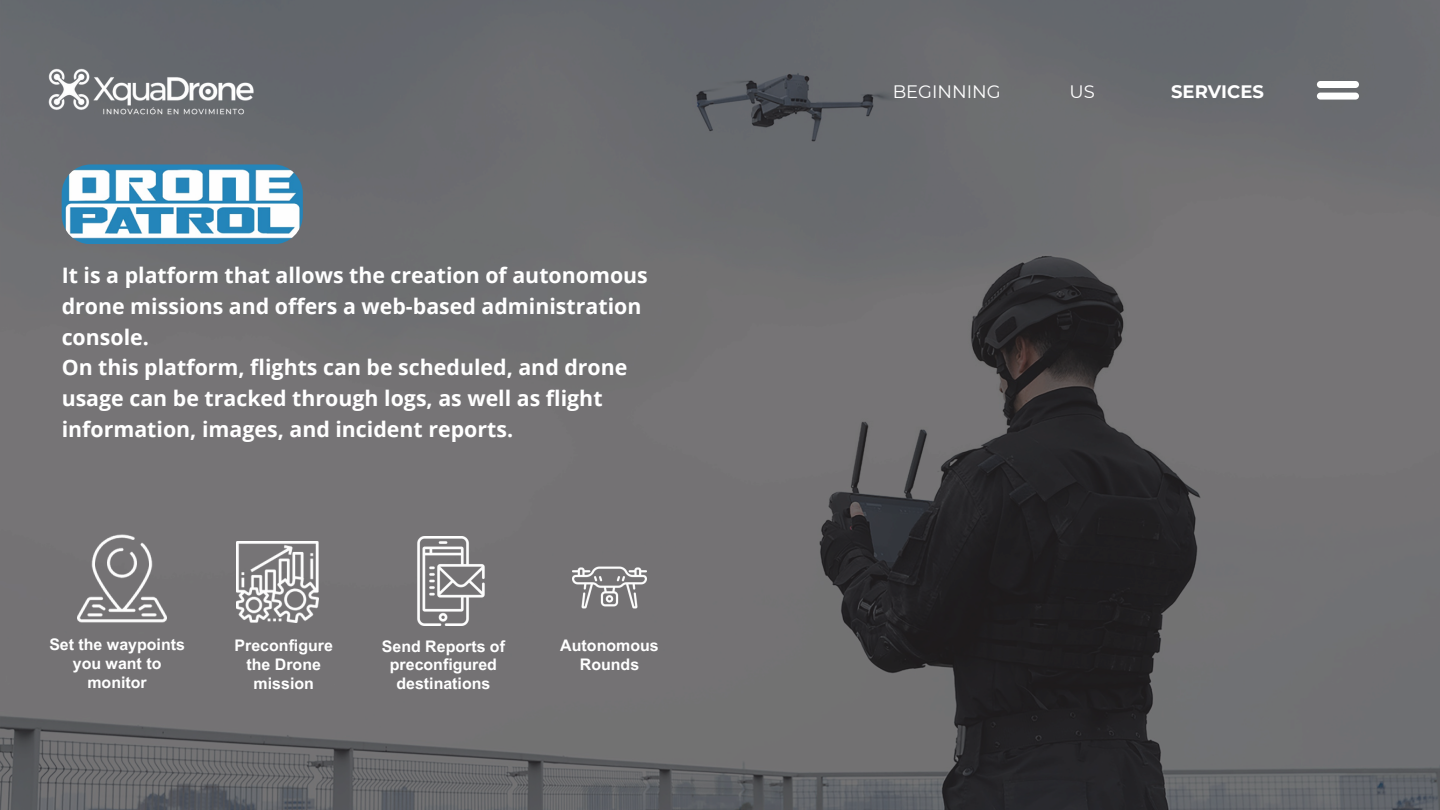
<style>
.page{position:relative;width:1440px;height:810px;background:#fff}
.page>*{position:absolute;margin:0;border:0;box-sizing:border-box;transform-origin:0 0}
.t1{font:700 21.4px/30.8px "Open Sans";color:#fff}
.t2{font:18px "Montserrat";color:#fff}
.t3{font:700 18px "Montserrat";color:#fff}
.t4{font:700 16px/18.8px "Arial MT Pro";color:#fff;text-align:center}
.t5{font:700 15.9px/18.7px "Arial MT Pro";color:#fff;text-align:center}
</style>
<div class="page">
<img style="left:0;top:0;width:1440px;height:810px">
<img style="left:0;top:60px;width:141px;height:55px">
<img style="left:91px;top:75px;width:165px;height:50px">
<div style="left:1317px;top:81px;width:42px;height:7px;background:#fff;border-radius:4px"></div>
<div style="left:1317px;top:93px;width:42px;height:7px;background:#fff;border-radius:4px"></div>
<img style="left:62px;top:164px;width:241px;height:80px;border-radius:29px">
<img style="left:78px;top:534px;width:88px;height:89px">
<img style="left:236px;top:541px;width:82px;height:82px">
<img style="left:407px;top:537px;width:88px;height:88px">
<img style="left:572px;top:551px;width:74px;height:74px">
<p class="t1" style="left:62px;top:259px;width:588px">It is a platform that allows the creation of autonomous drone missions and offers a web-based administration console.<br>On this platform, flights can be scheduled, and drone usage can be tracked through logs, as well as flight information, images, and incident reports.</p>
<p class="t4" style="left:49px;top:637px;width:137px">Set the waypoints you want to monitor</p>
<p class="t4" style="left:235px;top:638px;width:100px">Preconfigure the Drone mission</p>
<p class="t5" style="left:382px;top:639px;width:125px">Send Reports of preconfigured destinations</p>
<h1 class="t4" style="left:560px;top:637px;width:100px">Autonomous<br>Rounds</h1>
<p class="t2" style="left:893px;top:81px;width:110px">BEGINNING</p>
<p class="t2" style="left:1070px;top:81px;width:27px">US</p>
<p class="t3" style="left:1171px;top:81px;width:94px">SERVICES</p>
</div>
